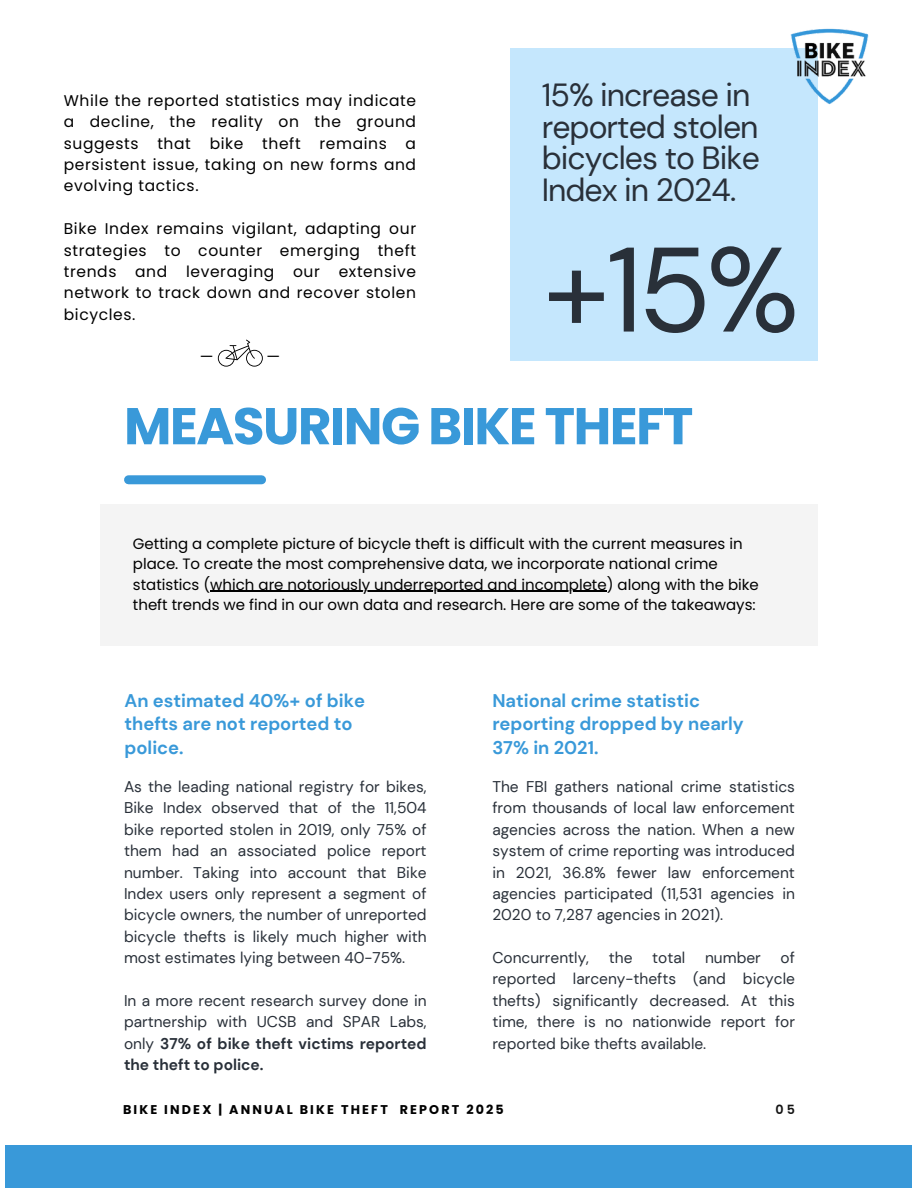
<style>
.page{position:relative;width:918px;height:1188px;background:#fff}
.page>*{position:absolute;margin:0;border:0;box-sizing:border-box;transform-origin:0 0}
.t1{font:119.85px "DM Sans";color:#293039}
.t2{font:700 51.6px "Poppins";letter-spacing:-.03em;color:#3999d9}
.t3{font:31.95px/31.5px "DM Sans";letter-spacing:-.03em;color:#293039}
.t4{font:700 18.3px/23.7px "DM Sans";color:#3999d9}
.t5{font:15.45px/21.3px "DM Sans";color:#293039;text-align:justify}
.t6{font:15.45px/21.3px "Poppins";letter-spacing:.04em;color:#000001;text-align:justify}
.t7{font:15px/20.2px "Poppins";color:#000}
.t8{font:700 12.75px "Poppins";letter-spacing:.17em;color:#000001}
.t9{font:600 12.75px "Poppins";color:#131313}
.s1{font-weight:700}
</style>
<div class="page">
<div style="left:100px;top:504px;width:718px;height:142px;background:#f4f4f4"></div>
<div style="left:6px;top:1145px;width:906px;height:43px;background:#3999d9"></div>
<div style="left:129px;top:475px;width:133px;height:9px;background:#3999d9"></div>
<svg style="left:218px;top:340px;width:45px;height:27px"></svg>
<div style="left:511px;top:49px;width:307px;height:312px;background:#c5e7fd"></div>
<img style="left:782px;top:28px;width:87px;height:77px">
<hr style="left:210px;top:591px;width:397px;height:1px;background:#000">
<h5 class="t6" style="left:64px;top:90px;width:354px">While the reported statistics may indicate a decline, the reality on the ground suggests that bike theft remains a persistent issue, taking on new forms and evolving tactics.</h5>
<p class="t6" style="left:64px;top:218px;width:354px">Bike Index remains vigilant, adapting our strategies to counter emerging theft trends and leveraging our extensive network to track down and recover stolen bicycles.</p>
<p class="t6" style="left:200px;top:346px;width:15px">—</p>
<p class="t6" style="left:266px;top:346px;width:15px">—</p>
<h3 class="t3" style="left:542px;top:80px;width:220px">15% increase in reported stolen bicycles to Bike<br>Index in 2024.</h3>
<p class="t1" style="left:541px;top:213px;width:259px">+15%</p>
<h5 class="t2" style="left:124px;top:390px;width:571px">MEASURING BIKE THEFT</h5>
<h4 class="t7" style="left:133px;top:534px;width:627px">Getting a complete picture of bicycle theft is difficult with the current measures in place. To create the most comprehensive data, we incorporate national crime statistics (which are notoriously underreported and incomplete) along with the bike</h4>
<h5 class="t7" style="left:133px;top:595px;width:624px">theft trends we find in our own data and research. Here are some of the takeaways:</h5>
<h5 class="t4" style="left:125px;top:689px;width:242px">An estimated 40%+ of bike thefts are not reported to police.</h5>
<h4 class="t5" style="left:124px;top:776px;width:304px">As the leading national registry for bikes, Bike Index observed that of the 11,504 bike reported stolen in 2019, only 75% of them had an associated police report number. Taking into account that Bike Index users only represent a segment of bicycle owners, the number of unreported bicycle thefts is likely much higher with most estimates lying between 40-75%.</h4>
<h5 class="t5" style="left:124px;top:990px;width:304px">In a more recent research survey done in partnership with UCSB and SPAR Labs, only <span class="s1">37% of bike theft victims reported the theft to police.</span></h5>
<h1 class="t4" style="left:492px;top:689px;width:253px">National crime statistic reporting dropped by nearly<br>37% in 2021.</h1>
<p class="t5" style="left:492px;top:776px;width:304px">The FBI gathers national crime statistics from thousands of local law enforcement agencies across the nation. When a new system of crime reporting was introduced in 2021, 36.8% fewer law enforcement agencies participated (11,531 agencies in 2020 to 7,287 agencies in 2021).</p>
<p class="t5" style="left:492px;top:947px;width:98px">Concurrently,</p>
<p class="t5" style="left:609px;top:947px;width:25px">the</p>
<p class="t5" style="left:652px;top:947px;width:35px">total</p>
<p class="t5" style="left:705px;top:947px;width:57px">number</p>
<p class="t5" style="left:492px;top:947px;width:304px;text-indent:288px">of reported larceny-thefts (and bicycle thefts) significantly decreased. At this time, there is no nationwide report for reported bike thefts available.</p>
<h5 class="t8" style="left:123px;top:1101px;width:382px">BIKE INDEX | ANNUAL BIKE THEFT REPORT 2025</h5>
<h5 class="t9" style="left:775px;top:1101px;width:21px">05</h5>
</div>
